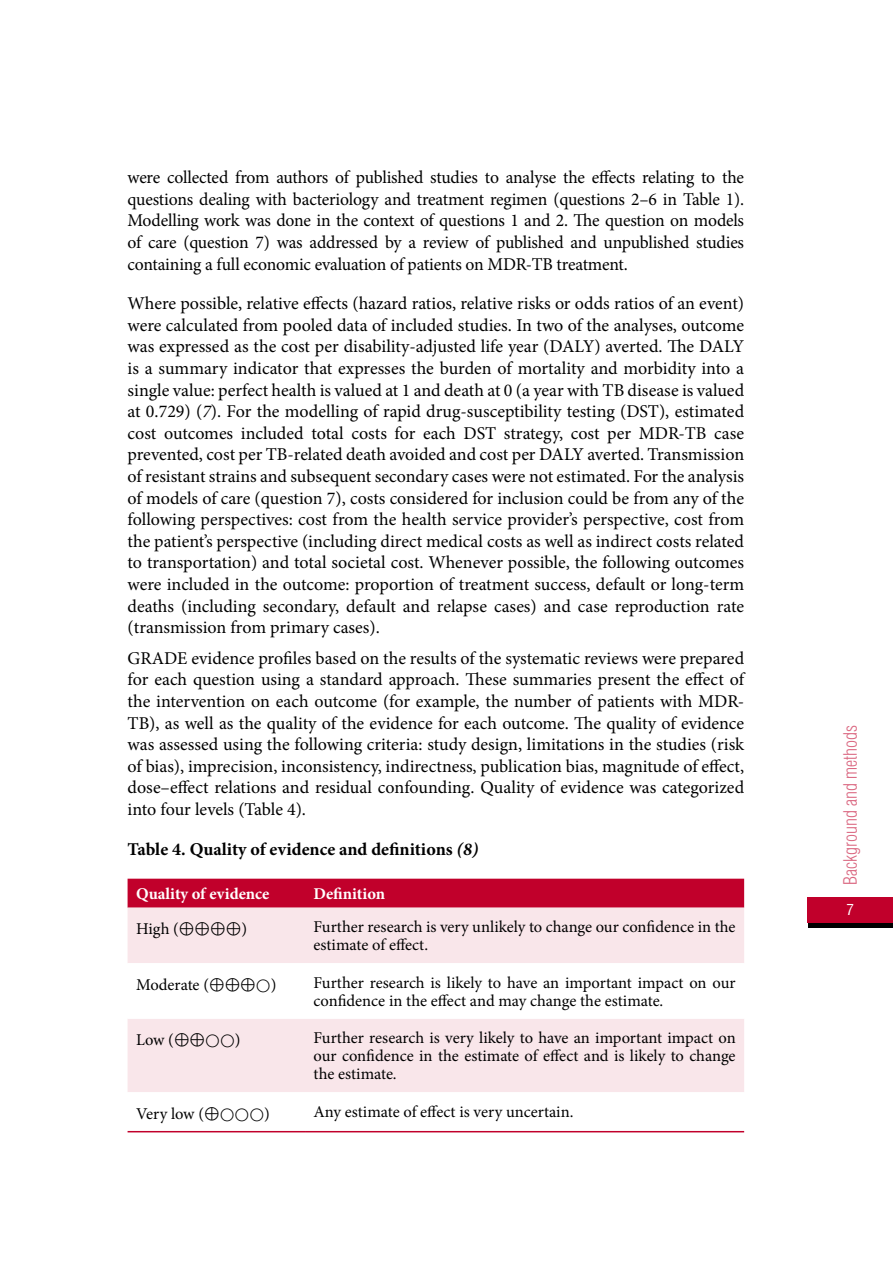
<style>
.page{position:relative;width:893px;height:1263px;background:#fff}
.page>*{position:absolute;margin:0;border:0;box-sizing:border-box;transform-origin:0 0}
.t1{font:18px/21.6px "Minion Pro";letter-spacing:-.005em;color:#000;text-align:justify}
.t2{font:700 18px "Minion Pro";color:#000}
.t3{font:300 condensed 18px "Helvetica LT Std";color:#da6680}
.t4{font:16.5px/18px "Minion Pro";letter-spacing:-.005em;color:#000}
.t5{font:700 16.5px "Minion Pro";color:#fff}
.t6{font:condensed 15px "Helvetica LT Std";color:#fff}
.s1{font-style:italic}
.s2{font-family:"Arial Unicode MS";font-size:19.5px}
.s3{font-family:"Arial Unicode MS"}
</style>
<div class="page">
<div style="left:808px;top:902px;width:85px;height:25px;background:#000"></div>
<div style="left:808px;top:897px;width:85px;height:26px;background:#c1002b"></div>
<div style="left:128px;top:879px;width:616px;height:29px;background:#c1002b"></div>
<div style="left:128px;top:908px;width:616px;height:55px;background:#f9e6ea"></div>
<svg style="left:128px;top:1019px;width:616px;height:112px;fill:#f9e6ea"></svg>
<hr style="left:128px;top:1131px;width:177px;height:1px;background:#c1002b">
<hr style="left:305px;top:1131px;width:439px;height:1px;background:#c1002b">
<p class="t1" style="left:128px;top:167px;width:618px">were collected from authors of published studies to analyse the effects relating to the questions dealing with bacteriology and treatment regimen (questions 2–6 in Table 1).<br>Modelling work was done in the context of questions 1 and 2. The question on models of care (question 7) was addressed by a review of published and unpublished studies containing a full economic evaluation of patients on MDR-TB treatment.</p>
<p class="t1" style="left:128px;top:293px;width:618px">Where possible, relative effects (hazard ratios, relative risks or odds ratios of an event) were calculated from pooled data of included studies. In two of the analyses, outcome was expressed as the cost per disability-adjusted life year (DALY) averted. The DALY is a summary indicator that expresses the burden of mortality and morbidity into a single value: perfect health is valued at 1 and death at 0 (a year with TB disease is valued at 0.729) (<span class="s1">7</span>). For the modelling of rapid drug-susceptibility testing (DST), estimated cost outcomes included total costs for each DST strategy, cost per MDR-TB case prevented, cost per TB-related death avoided and cost per DALY averted. Transmission of resistant strains and subsequent secondary cases were not estimated. For the analysis of models of care (question 7), costs considered for inclusion could be from any of the following perspectives: cost from the health service provider’s perspective, cost from the patient’s perspective (including direct medical costs as well as indirect costs related to transportation) and total societal cost. Whenever possible, the following outcomes were included in the outcome: proportion of treatment success, default or long-term deaths (including secondary, default and relapse cases) and case reproduction rate (transmission from primary cases).</p>
<p class="t1" style="left:128px;top:647px;width:618px">GRADE evidence profiles based on the results of the systematic reviews were prepared for each question using a standard approach. These summaries present the effect of the intervention on each outcome (for example, the number of patients with MDR-TB), as well as the quality of the evidence for each outcome. The quality of evidence was assessed using the following criteria: study design, limitations in the studies (risk of bias), imprecision, inconsistency, indirectness, publication bias, magnitude of effect, dose–effect relations and residual confounding. Quality of evidence was categorized into four levels (Table 4).</p>
<p class="t2" style="left:128px;top:836px;width:352px">Table 4. Quality of evidence and definitions <span class="s1">(8)</span></p>
<p class="t5" style="left:136px;top:882px;width:135px">Quality of evidence</p>
<p class="t5" style="left:314px;top:882px;width:73px">Definition</p>
<p class="t4" style="left:136px;top:920px;width:112px">High (<span class="s2">⊕⊕⊕⊕</span>)</p>
<p class="t4" style="left:314px;top:918px;width:424px">Further research is very unlikely to change our confidence in the estimate of effect.</p>
<p class="t4" style="left:136px;top:976px;width:142px">Moderate (<span class="s2">⊕⊕⊕</span><span class="s3">⃝</span>)</p>
<p class="t4" style="left:314px;top:974px;width:424px">Further research is likely to have an important impact on our confidence in the effect and may change the estimate.</p>
<p class="t4" style="left:136px;top:1031px;width:106px">Low (<span class="s2">⊕⊕</span><span class="s3">⃝⃝</span>)</p>
<p class="t4" style="left:314px;top:1029px;width:424px;text-align:justify">Further research is very likely to have an important impact on our confidence in the estimate of effect and is likely to change the estimate.</p>
<p class="t4" style="left:136px;top:1105px;width:135px">Very low (<span class="s2">⊕</span><span class="s3">⃝⃝⃝</span>)</p>
<p class="t4" style="left:314px;top:1103px;width:261px">Any estimate of effect is very uncertain.</p>
<p class="t3" style="left:839px;top:884px;width:161px;rotate:-90deg">Background and methods</p>
<p class="t6" style="left:847px;top:900px;width:9px">7</p>
</div>
